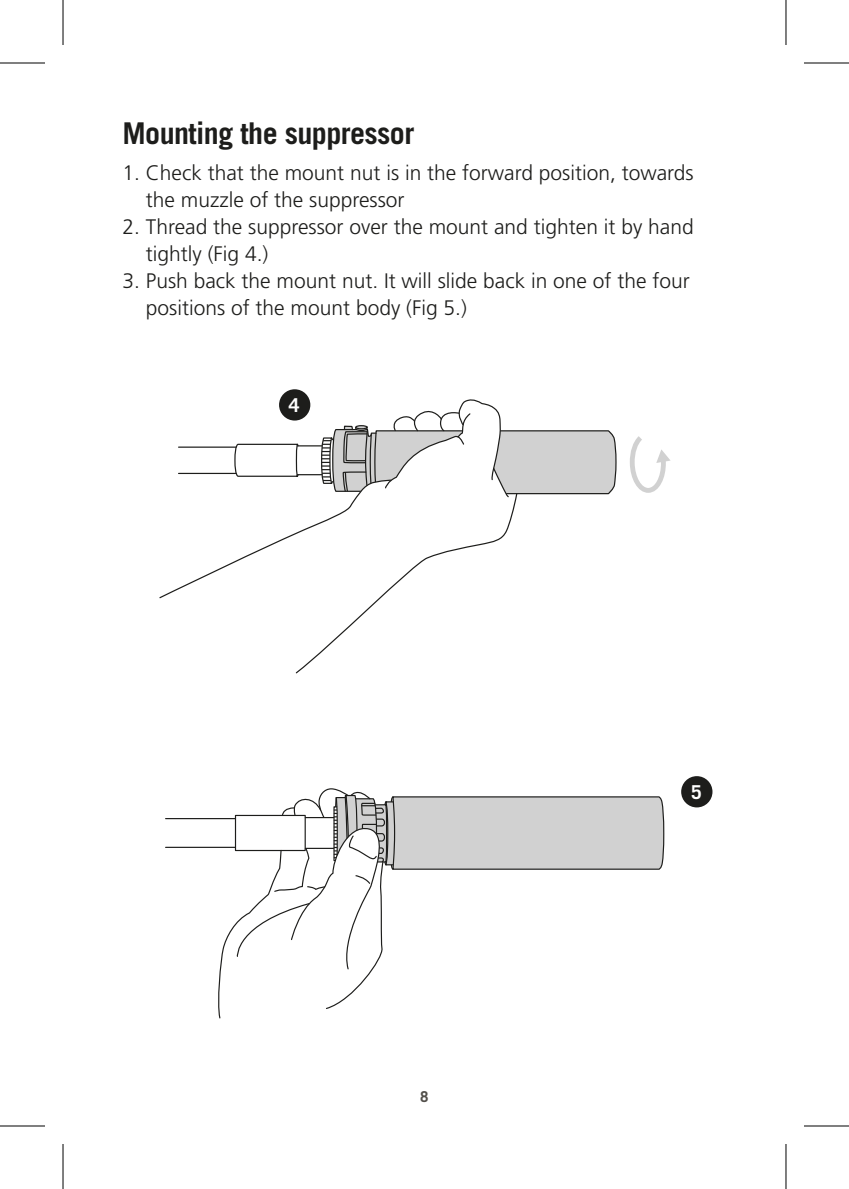
<style>
.page{position:relative;width:849px;height:1189px;background:#fff}
.page>*{position:absolute;margin:0;border:0;box-sizing:border-box;transform-origin:0 0}
.t1{font:700 30px "Trade Gothic LT Std";letter-spacing:-.02em;color:#1d1d1b}
.t2{font:300 21px/27px "Frutiger";color:#1d1d1b}
.t3{font:700 19.2px "Trade Gothic LT Std";color:#fff}
.t4{font:700 15px "Trade Gothic LT Std";color:#524f4a}
</style>
<div class="page">
<hr style="left:166px;top:847px;width:69px;height:1px;background:#1d1d1b">
<hr style="left:166px;top:818px;width:69px;height:1px;background:#1d1d1b">
<svg style="left:217px;top:788px;width:448px;height:231px"></svg>
<svg style="left:295px;top:599px;width:85px;height:75px"></svg>
<svg style="left:159px;top:399px;width:458px;height:200px"></svg>
<svg style="left:630px;top:436px;width:40px;height:57px"></svg>
<div style="left:279px;top:389px;width:31px;height:32px;background:#1d1d1b;border-radius:50%"></div>
<div style="left:681px;top:776px;width:31px;height:31px;background:#1d1d1b;border-radius:50%"></div>
<svg style="left:786px;top:0;width:1px;height:45px"></svg>
<svg style="left:786px;top:1144px;width:1px;height:45px"></svg>
<hr style="left:0;top:62px;width:45px;height:2px;background:#000">
<hr style="left:804px;top:62px;width:45px;height:2px;background:#000">
<hr style="left:0;top:1125px;width:45px;height:2px;background:#000">
<hr style="left:804px;top:1125px;width:45px;height:2px;background:#000">
<hr style="left:62px;top:0;width:2px;height:45px;background:#000">
<hr style="left:62px;top:1144px;width:2px;height:45px;background:#000">
<hr style="left:785px;top:0;width:1px;height:45px;background:#000">
<hr style="left:785px;top:1144px;width:1px;height:45px;background:#000">
<h1 class="t1" style="left:123px;top:115px;width:293px">Mounting the suppressor</h1>
<p class="t2" style="left:146px;top:159px;width:549px;text-indent:-23px">1. Check that the mount nut is in the forward position, towards the muzzle of the suppressor</p>
<p class="t2" style="left:146px;top:213px;width:549px;text-indent:-23px">2. Thread the suppressor over the mount and tighten it by hand tightly (Fig 4.)</p>
<p class="t2" style="left:146px;top:267px;width:545px;text-indent:-23px">3. Push back the mount nut. It will slide back in one of the four positions of the mount body (Fig 5.)</p>
<p class="t3" style="left:289px;top:393px;width:12px">4</p>
<p class="t4" style="left:420px;top:1087px;width:10px">8</p>
<p class="t3" style="left:691px;top:780px;width:12px">5</p>
</div>
